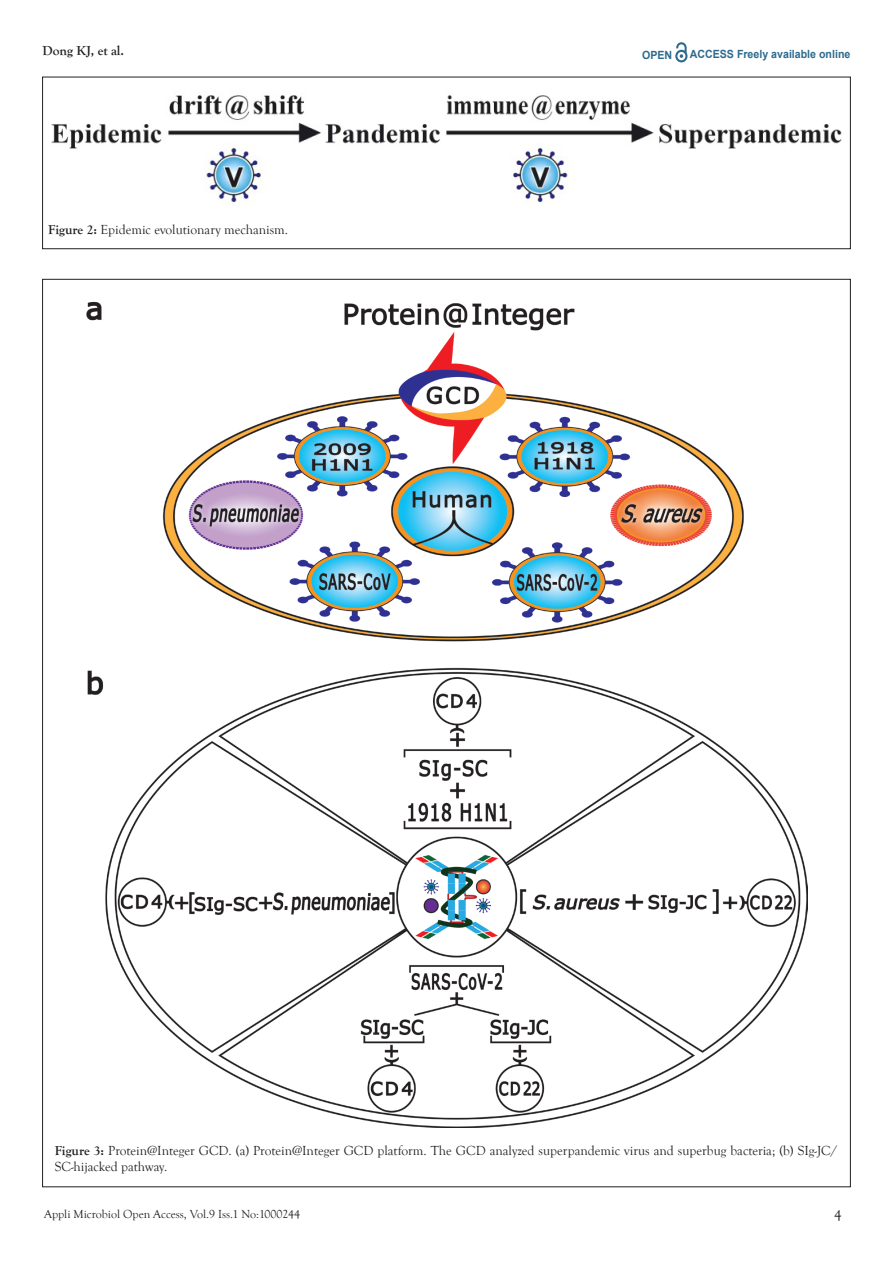
<style>
.page{position:relative;width:893px;height:1263px;background:#fff}
.page>*{position:absolute;margin:0;border:0;box-sizing:border-box;transform-origin:0 0}
.t1{font:15px "Goudy Old Style T";color:#231f20}
.t2{font:13.5px/16.2px "Goudy Old Style T";color:#231f20}
.t3{font:700 13.5px "Goudy Old Style T";color:#231f20}
.t4{font:12px "Goudy Old Style T";color:#231f20}
.t5{font:700 11.25px "Arial";color:#2d6a8e;scale:.94 1}
.s1{font-weight:700}
</style>
<div class="page">
<svg style="left:675px;top:43px;width:12px;height:19px"></svg>
<div style="left:43px;top:77px;width:807px;height:172px;border:1px solid #231f20"></div>
<img style="left:51px;top:95px;width:790px;height:110px">
<img style="left:86px;top:301px;width:721px;height:826px">
<p class="t3" style="left:43px;top:43px;width:83px">Dong KJ, et al.</p>
<p class="t5" style="left:642px;top:47px;width:34px">OPEN</p>
<p class="t5" style="left:690px;top:46px;width:172px">ACCESS Freely available online</p>
<p class="t2" style="left:48px;top:222px;width:241px"><span class="s1">Figure 2:</span> Epidemic evolutionary mechanism.</p>
<p class="t2" style="left:55px;top:1142px;width:784px"><span class="s1">Figure 3:</span> Protein@Integer GCD. (a) Protein@Integer GCD platform. The GCD analyzed superpandemic virus and superbug bacteria; (b) SIg-JC/<br>SC-hijacked pathway.</p>
<p class="t4" style="left:44px;top:1207px;width:258px">Appli Microbiol Open Access, Vol.9 Iss.1 No:1000244</p>
<p class="t1" style="left:834px;top:1207px;width:9px">4</p>
</div>
